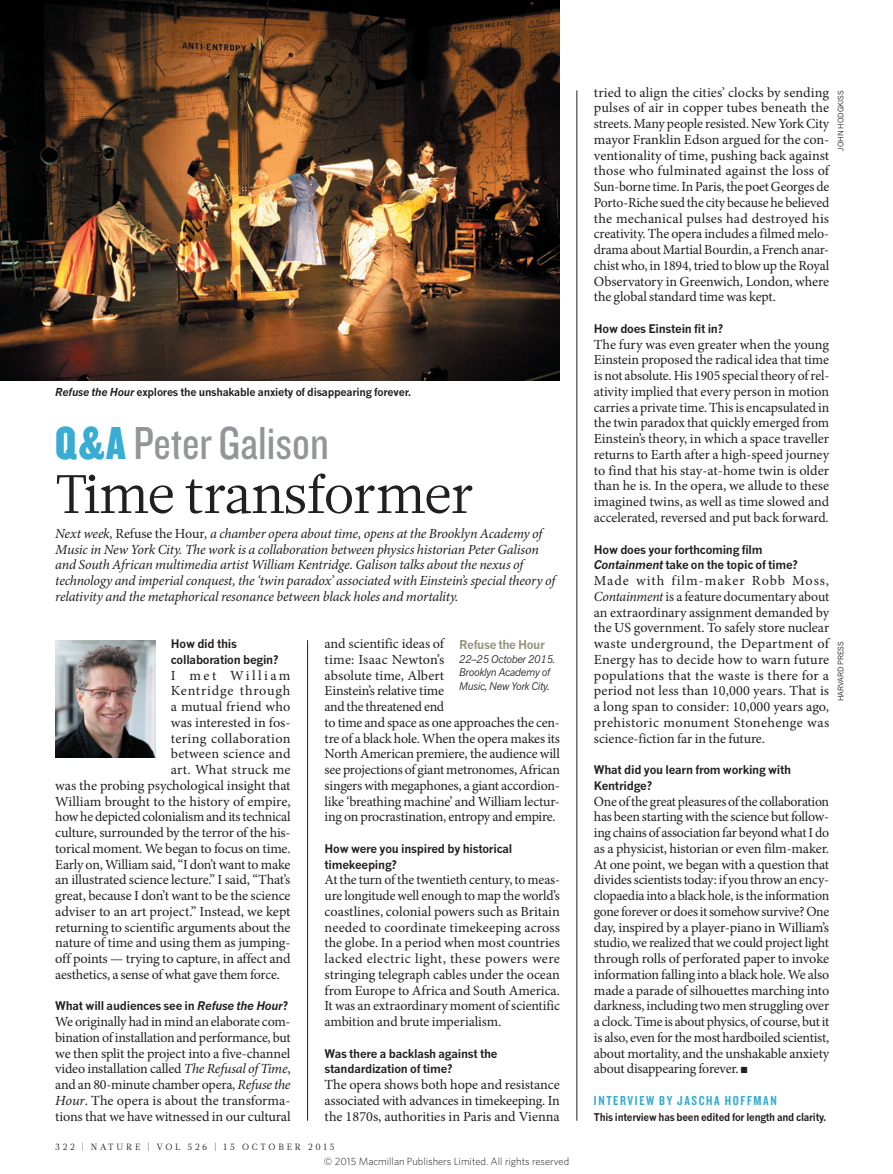
<style>
.page{position:relative;width:893px;height:1174px;background:#fff}
.page>*{position:absolute;margin:0;border:0;box-sizing:border-box;transform-origin:0 0}
.Q_A_HEAD_36{font:54px "Glosa Math";letter-spacing:-.02em;color:#231f20}
.Q_A_MAIN_STRAP{font:48px "Knockout 29 Junior Ltweight";color:#939598}
.BODY_1ST_PARA{font:13.95px/15.8px "Minion Pro";letter-spacing:-.01em;color:#231f20;text-align:justify}
.Q_A_MAIN_INTRO{font:italic 13.95px/15.8px "Minion Pro";letter-spacing:-.01em;color:#231f20}
.BODY_1ST_PARA-2{font:13.95px "Minion Pro";letter-spacing:.01em;color:#231f20}
.BODY_1ST_PARA-3{font:13.95px "Minion Pro";letter-spacing:.025em;color:#231f20}
.BODY_1ST_PARA-4{font:13.95px "Minion Pro";letter-spacing:.055em;color:#231f20}
.BODY_1ST_PARA-5{font:13.95px "Minion Pro";letter-spacing:.015em;color:#231f20}
.BODY_1ST_PARA-6{font:13.95px "Minion Pro";letter-spacing:.17em;color:#231f20}
.Q_A_BYLINE{font:13.5px "Knockout 49 Liteweight";letter-spacing:.12em;color:#38acd2}
.BOOK_TITLE{font:700 12px "News Gothic MTOT";letter-spacing:-.035em;color:#95937f}
.Q_A_QUESTION{font:700 11.7px/15.8px "News Gothic MTOT";letter-spacing:-.02em;color:#231f20}
.PIC_CAPTION{font:700 10.8px "News Gothic MTOT";letter-spacing:-.02em;color:#231f20}
.BOOK_DETAILS{font:italic 10.5px/13.5px "News Gothic MTOT";letter-spacing:-.035em;color:#231f20}
.t1{font:300 10.5px "Whitney";color:#231f20}
.ACKNOWLEDGEMENTS_END{font:700 10.5px "News Gothic MTOT";letter-spacing:-.025em;color:#231f20;scale:.95 1}
.t2{font:9px "Glosa Math";letter-spacing:.3em;color:#231f20}
.PIC_CREDIT{font:7.5px "News Gothic MTOT";color:#231f20}
.s1{font-style:italic}
.s2{font-family:"Knockout 69 Full Liteweight";color:#38acd2}
.s3{font-style:normal}
</style>
<div class="page">
<img style="left:0;top:0;width:560px;height:380px">
<img style="left:55px;top:640px;width:101px;height:117px">
<hr style="left:577px;top:90px;width:1px;height:1030px;background:#231f20">
<hr style="left:307px;top:640px;width:1px;height:480px;background:#231f20">
<p class="PIC_CAPTION" style="left:55px;top:385px;width:357px"><span class="s1">Refuse the Hour</span> explores the unshakable anxiety of disappearing forever.</p>
<p class="Q_A_MAIN_STRAP" style="left:55px;top:412px;width:275px"><span class="s2">Q&amp;A</span> Peter Galison</p>
<p class="Q_A_HEAD_36" style="left:55px;top:459px;width:420px">Time transformer</p>
<p class="Q_A_MAIN_INTRO" style="left:55px;top:526px;width:501px">Next week, <span class="s3">Refuse the Hour</span>, a chamber opera about time, opens at the Brooklyn Academy of Music in New York City. The work is a collaboration between physics historian Peter Galison and South African multimedia artist William Kentridge. Galison talks about the nexus of technology and imperial conquest, the ‘twin paradox’ associated with Einstein’s special theory of relativity and the metaphorical resonance between black holes and mortality.</p>
<p class="Q_A_QUESTION" style="left:171px;top:636px;width:109px">How did this collaboration begin?</p>
<p class="BODY_1ST_PARA-6" style="left:171px;top:665px;width:121px">I met William</p>
<p class="BODY_1ST_PARA-4" style="left:171px;top:681px;width:121px">Kentridge through</p>
<p class="BODY_1ST_PARA-2" style="left:171px;top:697px;width:121px">a mutual friend who</p>
<p class="BODY_1ST_PARA" style="left:171px;top:714px;width:121px">was interested in fos-</p>
<p class="BODY_1ST_PARA-3" style="left:171px;top:728px;width:121px">tering collaboration</p>
<p class="BODY_1ST_PARA-2" style="left:171px;top:744px;width:121px">between science and</p>
<p class="BODY_1ST_PARA-5" style="left:171px;top:760px;width:121px">art. What struck me</p>
<p class="BODY_1ST_PARA" style="left:55px;top:777px;width:237px">was the probing psychological insight that</p>
<p class="BODY_1ST_PARA" style="left:55px;top:793px;width:237px">William brought to the history of empire,</p>
<p class="BODY_1ST_PARA" style="left:55px;top:809px;width:237px">how he depicted colonialism and its technical</p>
<p class="BODY_1ST_PARA" style="left:55px;top:825px;width:237px">culture, surrounded by the terror of the his-</p>
<p class="BODY_1ST_PARA" style="left:55px;top:840px;width:237px">torical moment. We began to focus on time.</p>
<p class="BODY_1ST_PARA" style="left:55px;top:856px;width:237px">Early on, William said, “I don’t want to make</p>
<p class="BODY_1ST_PARA" style="left:55px;top:872px;width:237px">an illustrated science lecture.” I said, “That’s</p>
<p class="BODY_1ST_PARA" style="left:55px;top:888px;width:237px">great, because I don’t want to be the science</p>
<p class="BODY_1ST_PARA" style="left:55px;top:903px;width:237px">adviser to an art project.” Instead, we kept</p>
<p class="BODY_1ST_PARA" style="left:55px;top:919px;width:237px">returning to scientific arguments about the</p>
<p class="BODY_1ST_PARA" style="left:55px;top:935px;width:237px">nature of time and using them as jumping-</p>
<p class="BODY_1ST_PARA" style="left:55px;top:951px;width:237px">off points — trying to capture, in affect and</p>
<p class="BODY_1ST_PARA" style="left:55px;top:966px;width:226px">aesthetics, a sense of what gave them force.</p>
<p class="Q_A_QUESTION" style="left:55px;top:998px;width:235px">What will audiences see in <span class="s1">Refuse the Hour</span>?</p>
<p class="BODY_1ST_PARA" style="left:55px;top:1014px;width:237px">We originally had in mind an elaborate com&shy;bination of installation and performance, but we then split the project into a five-channel video installation called <span class="s1">The Refusal of Time</span>, and an 80-minute chamber opera, <span class="s1">Refuse the Hour</span>. The opera is about the transforma&shy;tions that we have witnessed in our cultural</p>
<p class="BODY_1ST_PARA" style="left:325px;top:636px;width:237px;text-align:left">and scientific ideas of<br>time: Isaac Newton’s<br>absolute time, Albert<br>Einstein’s relative time<br>and the threatened end<br>to time and space as one approaches the cen&shy;tre of a black hole. When the opera makes its North American premiere, the audience will see projections of giant metronomes, African singers with megaphones, a giant accordion&shy;like ‘breathing machine’ and William lectur&shy;ing on procrastination, entropy and empire.</p>
<p class="Q_A_QUESTION" style="left:325px;top:840px;width:189px">How were you inspired by historical timekeeping?</p>
<p class="BODY_1ST_PARA" style="left:325px;top:872px;width:237px">At the turn of the twentieth century, to meas&shy;ure longitude well enough to map the world’s coastlines, colonial powers such as Britain needed to coordinate timekeeping across the globe. In a period when most countries lacked electric light, these powers were stringing telegraph cables under the ocean from Europe to Africa and South America.<br>It was an extraordinary moment of scientific ambition and brute imperialism.</p>
<p class="Q_A_QUESTION" style="left:325px;top:1045px;width:174px">Was there a backlash against the standardization of time?</p>
<p class="BODY_1ST_PARA" style="left:325px;top:1077px;width:237px">The opera shows both hope and resistance associated with advances in timekeeping. In the 1870s, authorities in Paris and Vienna</p>
<p class="BOOK_TITLE" style="left:459px;top:637px;width:87px">Refuse the Hour</p>
<p class="BOOK_DETAILS" style="left:459px;top:652px;width:98px">22–25 October 2015.</p>
<p class="BOOK_DETAILS" style="left:459px;top:665px;width:92px">Brooklyn Academy of<br>Music, New York City.</p>
<p class="t2" style="left:55px;top:1141px;width:281px">322 | NATURE | VOL 526 | 15 OCTOBER 2015</p>
<p class="t1" style="left:324px;top:1154px;width:247px">© 2015 Macmillan Publishers Limited. All rights reserved</p>
<p class="BODY_1ST_PARA" style="left:594px;top:84px;width:237px">tried to align the cities’ clocks by sending pulses of air in copper tubes beneath the streets. Many people resisted. New York City mayor Franklin Edson argued for the con&shy;ventionality of time, pushing back against those who fulminated against the loss of Sun-borne time. In Paris, the poet Georges de Porto-Riche sued the city because he believed the mechanical pulses had destroyed his creativity. The opera includes a filmed melo&shy;drama about Martial Bourdin, a French anar&shy;chist who, in 1894, tried to blow up the Royal Observatory in Greenwich, London, where the global standard time was kept.</p>
<p class="Q_A_QUESTION" style="left:594px;top:321px;width:131px">How does Einstein fit in?</p>
<p class="BODY_1ST_PARA" style="left:594px;top:336px;width:237px">The fury was even greater when the young Einstein proposed the radical idea that time is not absolute. His 1905 special theory of rel&shy;ativity implied that every person in motion carries a private time. This is encapsulated in the twin paradox that quickly emerged from Einstein’s theory, in which a space traveller returns to Earth after a high-speed journey to find that his stay-at-home twin is older than he is. In the opera, we allude to these imagined twins, as well as time slowed and accelerated, reversed and put back forward.</p>
<p class="Q_A_QUESTION" style="left:594px;top:541px;width:206px">How does your forthcoming film<br><span class="s1">Containment</span> take on the topic of time?</p>
<p class="BODY_1ST_PARA" style="left:594px;top:573px;width:237px">Made with film-maker Robb Moss, <span class="s1">Containment</span> is a feature documentary about an extraordinary assignment demanded by the US government. To safely store nuclear waste underground, the Department of Energy has to decide how to warn future populations that the waste is there for a period not less than 10,000 years. That is a long span to consider: 10,000 years ago, prehistoric monument Stonehenge was science-fiction far in the future.</p>
<p class="Q_A_QUESTION" style="left:594px;top:762px;width:199px">What did you learn from working with<br>Kentridge?</p>
<p class="BODY_1ST_PARA" style="left:594px;top:793px;width:237px">One of the great pleasures of the collaboration has been starting with the science but follow&shy;ing chains of association far beyond what I do as a physicist, historian or even film-maker.<br>At one point, we began with a question that divides scientists today: if you throw an ency&shy;clopaedia into a black hole, is the information gone forever or does it somehow survive? One day, inspired by a player-piano in William’s studio, we realized that we could project light through rolls of perforated paper to invoke information falling into a black hole. We also made a parade of silhouettes marching into darkness, including two men struggling over a clock. Time is about physics, of course, but it is also, even for the most hardboiled scientist, about mortality, and the unshakable anxiety about disappearing forever. ■</p>
<p class="Q_A_BYLINE" style="left:594px;top:1091px;width:184px">INTERVIEW BY JASCHA HOFFMAN</p>
<p class="ACKNOWLEDGEMENTS_END" style="left:594px;top:1110px;width:246px">This interview has been edited for length and clarity.</p>
<p class="PIC_CREDIT" style="left:836px;top:151px;width:62px;rotate:-90deg">JOHN HODGKISS</p>
<p class="PIC_CREDIT" style="left:836px;top:701px;width:62px;rotate:-90deg">HARVARD PRESS</p>
</div>
